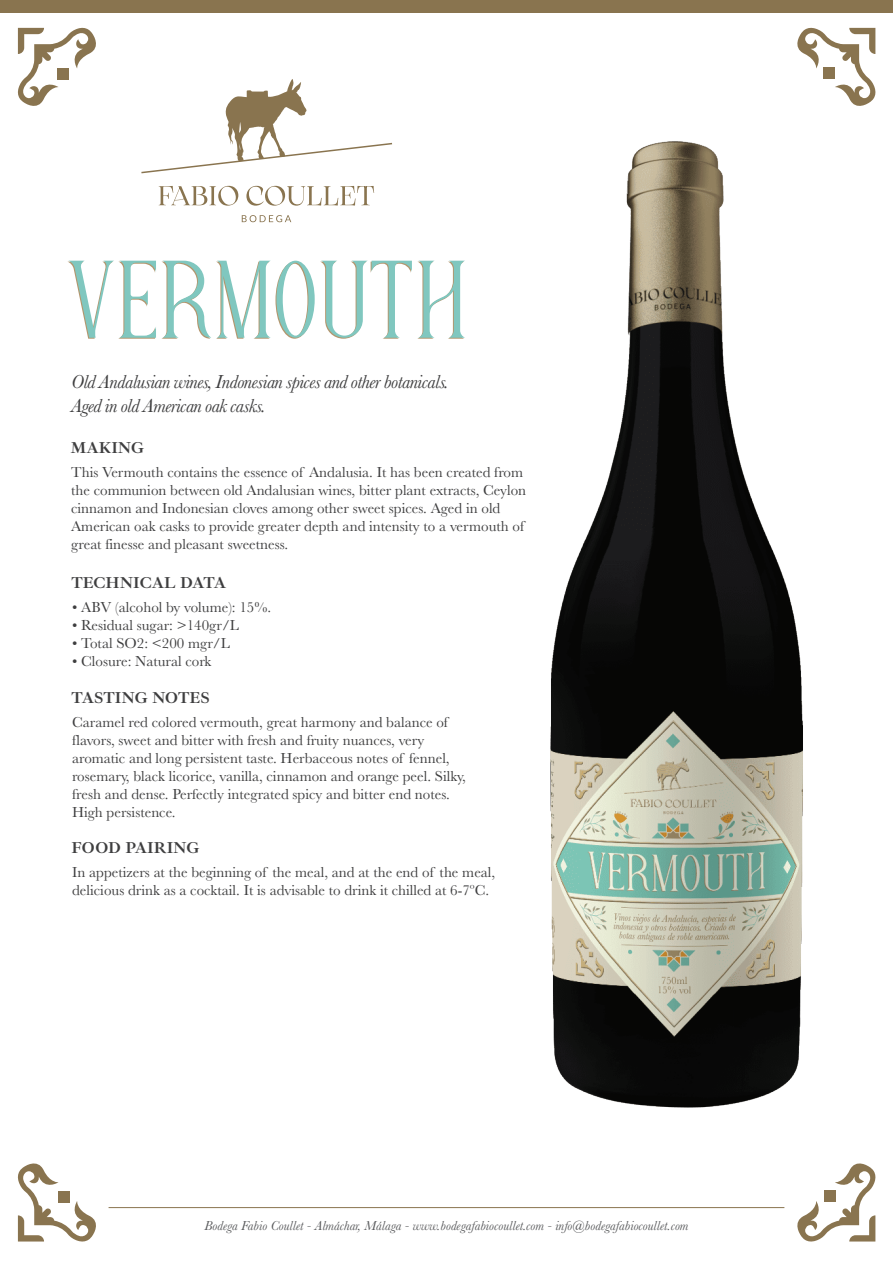
<style>
.page{position:relative;width:893px;height:1263px;background:#fff}
.page>*{position:absolute;margin:0;border:0;box-sizing:border-box;transform-origin:0 0}
.t1{font:italic 19.5px/23.4px "Baskerville";letter-spacing:-.025em;color:#3e3e3f}
.t2{font:700 16.2px "Ibarra Real Nova";color:#3e3e3f}
.t3{font:15px/18px "Baskerville";color:#3e3e3f}
.t4{font:italic 13.5px "Baskerville";color:#57585a}
</style>
<div class="page">
<img style="left:550px;top:141px;width:253px;height:967px">
<hr style="left:109px;top:1207px;width:675px;height:1px;background:#89744f">
<svg style="left:159px;top:186px;width:79px;height:20px"></svg>
<svg style="left:246px;top:186px;width:128px;height:20px"></svg>
<svg style="left:242px;top:215px;width:49px;height:7px"></svg>
<svg style="left:141px;top:79px;width:251px;height:94px"></svg>
<div style="left:0;top:0;width:893px;height:12px;background:#89744f"></div>
<svg style="left:67px;top:261px;width:398px;height:78px"></svg>
<svg style="left:17px;top:27px;width:79px;height:79px"></svg>
<svg style="left:797px;top:27px;width:79px;height:79px"></svg>
<svg style="left:17px;top:1163px;width:79px;height:79px"></svg>
<svg style="left:797px;top:1163px;width:79px;height:79px"></svg>
<h1 class="t1" style="left:71px;top:370px;width:379px">Old Andalusian wines, Indonesian spices and other botanicals.<br>Aged in old American oak casks.</h1>
<p class="t2" style="left:70px;top:439px;width:75px">MAKING</p>
<p class="t3" style="left:71px;top:463px;width:457px">This Vermouth contains the essence of Andalusia. It has been created from the communion between old Andalusian wines, bitter plant extracts, Ceylon cinnamon and Indonesian cloves among other sweet spices. Aged in old American oak casks to provide greater depth and intensity to a vermouth of great finesse and pleasant sweetness.</p>
<p class="t2" style="left:71px;top:573px;width:156px">TECHNICAL DATA</p>
<p class="t3" style="left:72px;top:598px;width:201px">• ABV (alcohol by volume): 15%.</p>
<p class="t3" style="left:72px;top:616px;width:168px">• Residual sugar: &gt;140gr/L</p>
<p class="t3" style="left:72px;top:634px;width:159px">• Total SO2: &lt;200 mgr/L</p>
<p class="t3" style="left:72px;top:652px;width:141px">• Closure: Natural cork</p>
<p class="t2" style="left:71px;top:689px;width:140px">TASTING NOTES</p>
<p class="t3" style="left:72px;top:713px;width:395px">Caramel red colored vermouth, great harmony and balance of flavors, sweet and bitter with fresh and fruity nuances, very aromatic and long persistent taste. Herbaceous notes of fennel, rosemary, black licorice, vanilla, cinnamon and orange peel. Silky, fresh and dense. Perfectly integrated spicy and bitter end notes.<br>High persistence.</p>
<p class="t2" style="left:71px;top:839px;width:129px">FOOD PAIRING</p>
<p class="t3" style="left:72px;top:863px;width:425px">In appetizers at the beginning of the meal, and at the end of the meal, delicious drink as a cocktail. It is advisable to drink it chilled at 6-7ºC.</p>
<p class="t4" style="left:205px;top:1216px;width:485px">Bodega Fabio Coullet - Almáchar, Málaga - www.bodegafabiocoullet.com - info@bodegafabiocoullet.com</p>
</div>
